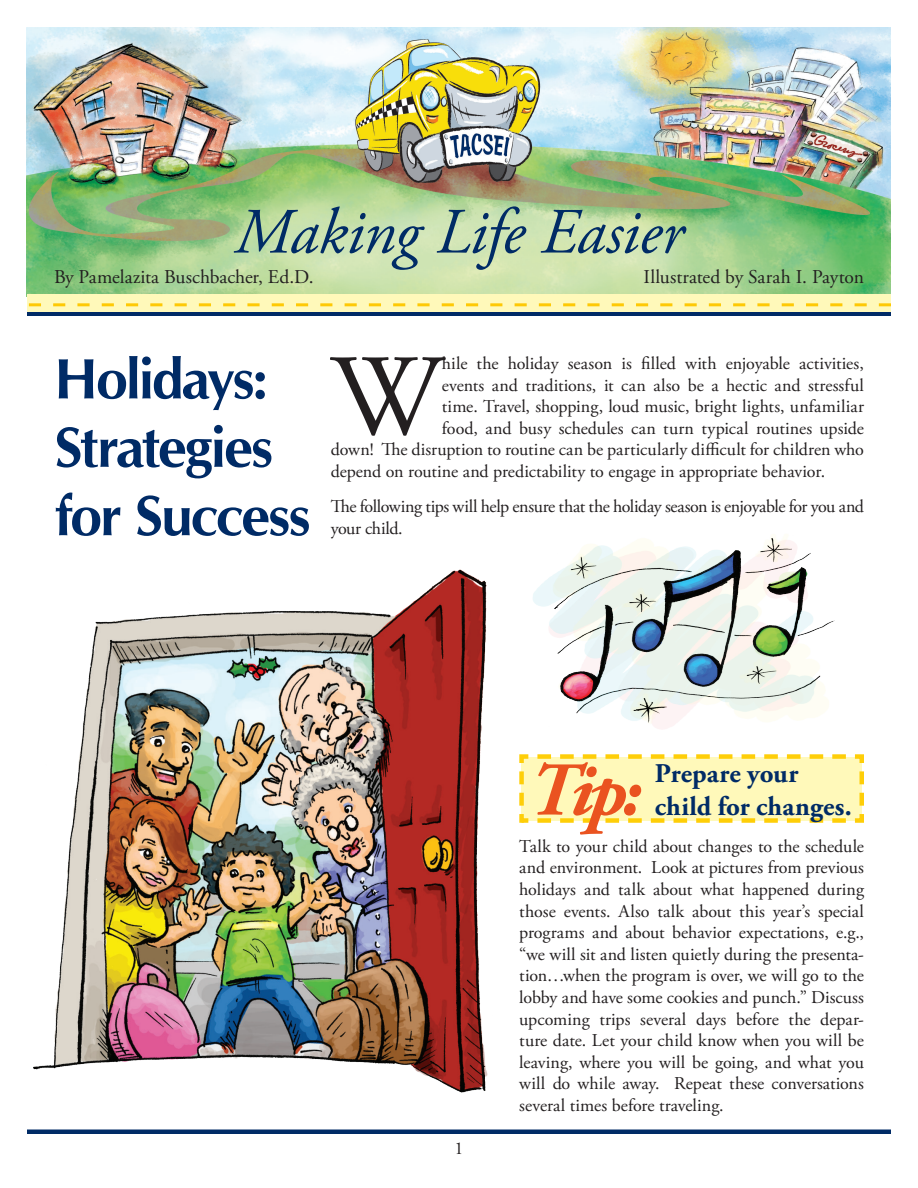
<style>
.page{position:relative;width:918px;height:1188px;background:#fff}
.page>*{position:absolute;margin:0;border:0;box-sizing:border-box;transform-origin:0 0}
.t1{font:115.8px "Adobe Garamond Pro";color:#231f20}
.t2{font:italic 700 75.9px "Adobe Garamond Pro";color:#ea5320}
.t3{font:italic 64.5px "Adobe Garamond Pro";letter-spacing:-.01em;color:#002b66}
.t4{font:700 57px/68.4px "CG Omega";letter-spacing:-.04em;color:#002b66}
.t5{font:700 27px/32.4px "Adobe Garamond Pro";color:#002b66}
.t6{font:19.5px "Adobe Garamond Pro";color:#231f20}
.t7{font:18px/21.6px "Adobe Garamond Pro";letter-spacing:-.005em;color:#231f20;text-align:justify}
.t8{font:18px/21.6px "Adobe Garamond Pro";letter-spacing:-.025em;color:#231f20}
</style>
<div class="page">
<img style="left:27px;top:27px;width:864px;height:267px">
<div style="left:27px;top:299px;width:864px;height:17px;background:#002b66"></div>
<div style="left:27px;top:294px;width:864px;height:18px;background:#fff9ba"></div>
<svg style="left:29px;top:303px;width:862px;height:3px"></svg>
<hr style="left:27px;top:1130px;width:864px;height:4px;background:#002b66">
<img style="left:34px;top:570px;width:454px;height:523px">
<img style="left:533px;top:537px;width:302px;height:192px">
<svg style="left:519px;top:754px;width:345px;height:69px;background:#fef5ad"></svg>
<h3 class="t3" style="left:235px;top:193px;width:450px">Making Life Easier</h3>
<p class="t6" style="left:54px;top:266px;width:261px">By Pamelazita Buschbacher, Ed.D.</p>
<p class="t6" style="left:644px;top:266px;width:222px">Illustrated by Sarah I. Payton</p>
<p class="t4" style="left:54px;top:345px;width:258px">Holidays:<br>Strategies for Success</p>
<p class="t7" style="left:442px;top:353px;width:424px">hile the holiday season is filled with enjoyable activities,</p>
<p class="t7" style="left:442px;top:375px;width:424px">events and traditions, it can also be a hectic and stressful</p>
<p class="t7" style="left:442px;top:396px;width:424px">time. Travel, shopping, loud music, bright lights, unfamiliar</p>
<p class="t7" style="left:442px;top:418px;width:424px">food, and busy schedules can turn typical routines upside</p>
<p class="t7" style="left:331px;top:440px;width:535px">down! The disruption to routine can be particularly difficult for children who</p>
<p class="t7" style="left:331px;top:461px;width:496px">depend on routine and predictability to engage in appropriate behavior.</p>
<p class="t8" style="left:331px;top:496px;width:535px">The following tips will help ensure that the holiday season is enjoyable for you and your child.</p>
<p class="t1" style="left:331px;top:328px;width:113px">W</p>
<p class="t7" style="left:454px;top:1138px;width:10px">1</p>
<p class="t2" style="left:528px;top:747px;width:115px">Tip:</p>
<p class="t5" style="left:655px;top:758px;width:198px">Prepare your child for changes.</p>
<p class="t7" style="left:519px;top:836px;width:346px">Talk to your child about changes to the schedule and environment. Look at pictures from previous holidays and talk about what happened during those events. Also talk about this year’s special programs and about behavior expectations, e.g., “we will sit and listen quietly during the presenta&shy;tion…when the program is over, we will go to the lobby and have some cookies and punch.” Discuss upcoming trips several days before the depar&shy;ture date. Let your child know when you will be leaving, where you will be going, and what you will do while away. Repeat these conversations several times before traveling.</p>
</div>
